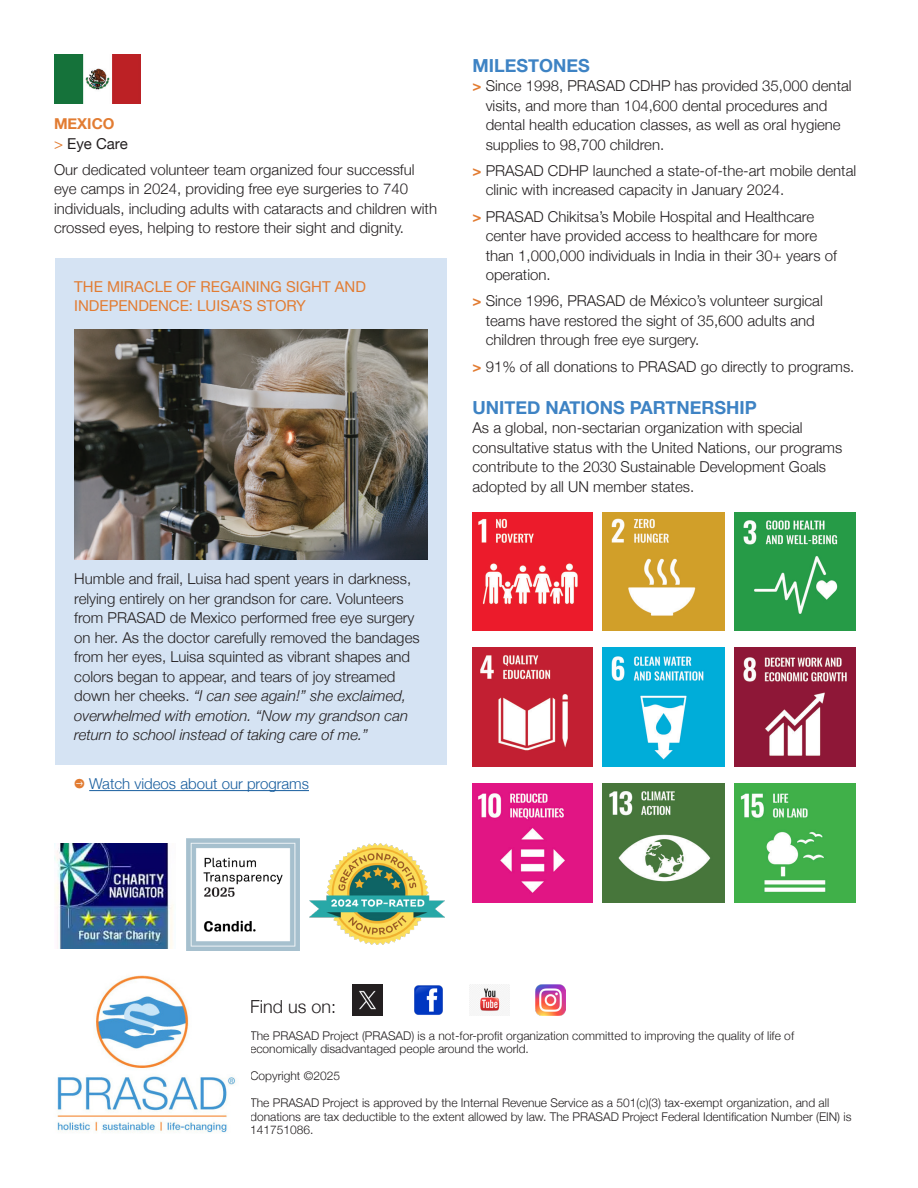
<style>
.page{position:relative;width:918px;height:1188px;background:#fff}
.page>*{position:absolute;margin:0;border:0;box-sizing:border-box;transform-origin:0 0}
.t1{font:700 18px "Helvetica Neue";color:#3e83c4}
.t2{font:300 18px "Helvetica Neue";color:#231f20}
.t3{font:300 15px/19.5px "Helvetica Neue";color:#231f20}
.t4{font:15px/19.5px "Helvetica Neue";color:#e27c32}
.t5{font:300 15px "Helvetica Neue";color:#175d9e}
.t6{font:15px "Helvetica Neue";color:#231f20}
.t7{font:700 15px "Helvetica Neue";color:#e27c32}
.t8{font:300 12px/13.5px "Helvetica Neue";color:#231f20}
.s1{color:#e27c32}
.s2{font-style:italic}
.s3{font-weight:700;color:#e27c32}
</style>
<div class="page">
<div style="left:55px;top:259px;width:391px;height:506px;background:#d5e3f3"></div>
<img style="left:472px;top:512px;width:121px;height:118px">
<img style="left:603px;top:512px;width:121px;height:118px">
<img style="left:734px;top:512px;width:122px;height:118px">
<img style="left:472px;top:648px;width:121px;height:119px">
<img style="left:603px;top:648px;width:121px;height:119px">
<img style="left:734px;top:648px;width:122px;height:119px">
<img style="left:472px;top:784px;width:121px;height:119px">
<img style="left:603px;top:784px;width:121px;height:119px">
<img style="left:734px;top:784px;width:122px;height:119px">
<hr style="left:89px;top:790px;width:220px;height:1px;background:#175d9e">
<img style="left:74px;top:330px;width:353px;height:229px">
<img style="left:54px;top:54px;width:86px;height:49px">
<img style="left:310px;top:843px;width:135px;height:102px">
<img style="left:55px;top:843px;width:118px;height:106px">
<img style="left:187px;top:838px;width:112px;height:113px">
<img style="left:352px;top:985px;width:31px;height:30px">
<img style="left:414px;top:985px;width:29px;height:30px">
<img style="left:469px;top:985px;width:41px;height:27px">
<img style="left:535px;top:985px;width:31px;height:30px">
<img style="left:57px;top:975px;width:179px;height:158px">
<p class="t7" style="left:54px;top:112px;width:62px">MEXICO</p>
<p class="t6" style="left:54px;top:132px;width:75px"><span class="s1">&gt;</span> Eye Care</p>
<p class="t3" style="left:54px;top:159px;width:385px">Our dedicated volunteer team organized four successful eye camps in 2024, providing free eye surgeries to 740 individuals, including adults with cataracts and children with crossed eyes, helping to restore their sight and dignity.</p>
<p class="t4" style="left:74px;top:278px;width:293px">THE MIRACLE OF REGAINING SIGHT AND<br>INDEPENDENCE: LUISA’S STORY</p>
<p class="t3" style="left:74px;top:568px;width:347px">Humble and frail, Luisa had spent years in darkness, relying entirely on her grandson for care. Volunteers from PRASAD de Mexico performed free eye surgery on her. As the doctor carefully removed the bandages from her eyes, Luisa squinted as vibrant shapes and colors began to appear, and tears of joy streamed down her cheeks. <span class="s2">“I can see again!” she exclaimed, overwhelmed with emotion. “Now my grandson can return to school instead of taking care of me.”</span></p>
<p class="t5" style="left:89px;top:772px;width:221px">Watch videos about our programs</p>
<p class="t1" style="left:472px;top:51px;width:119px">MILESTONES</p>
<p class="t3" style="left:486px;top:75px;width:367px;text-indent:-13px"><span class="s3">&gt;</span> Since 1998, PRASAD CDHP has provided 35,000 dental visits, and more than 104,600 dental procedures and dental health education classes, as well as oral hygiene supplies to 98,700 children.</p>
<p class="t3" style="left:486px;top:160px;width:372px;text-indent:-13px"><span class="s3">&gt;</span> PRASAD CDHP launched a state-of-the-art mobile dental clinic with increased capacity in January 2024.</p>
<p class="t3" style="left:486px;top:205px;width:353px;text-indent:-13px"><span class="s3">&gt;</span> PRASAD Chikitsa’s Mobile Hospital and Healthcare center have provided access to healthcare for more than 1,000,000 individuals in India in their 30+ years of operation.</p>
<p class="t3" style="left:486px;top:290px;width:339px;text-indent:-13px"><span class="s3">&gt;</span> Since 1996, PRASAD de México’s volunteer surgical teams have restored the sight of 35,600 adults and children through free eye surgery.</p>
<p class="t3" style="left:472px;top:355px;width:383px"><span class="s3">&gt;</span> 91% of all donations to PRASAD go directly to programs.</p>
<p class="t1" style="left:472px;top:393px;width:286px">UNITED NATIONS PARTNERSHIP</p>
<p class="t3" style="left:472px;top:417px;width:371px">As a global, non-sectarian organization with special consultative status with the United Nations, our programs contribute to the 2030 Sustainable Development Goals adopted by all UN member states.</p>
<p class="t2" style="left:250px;top:992px;width:88px">Find us on:</p>
<p class="t8" style="left:250px;top:1028px;width:545px">The PRASAD Project (PRASAD) is a not-for-profit organization committed to improving the quality of life of economically disadvantaged people around the world.</p>
<p class="t8" style="left:250px;top:1068px;width:91px">Copyright ©2025</p>
<p class="t8" style="left:250px;top:1095px;width:603px">The PRASAD Project is approved by the Internal Revenue Service as a 501(c)(3) tax-exempt organization, and all donations are tax deductible to the extent allowed by law. The PRASAD Project Federal Identification Number (EIN) is<br>141751086.</p>
</div>
